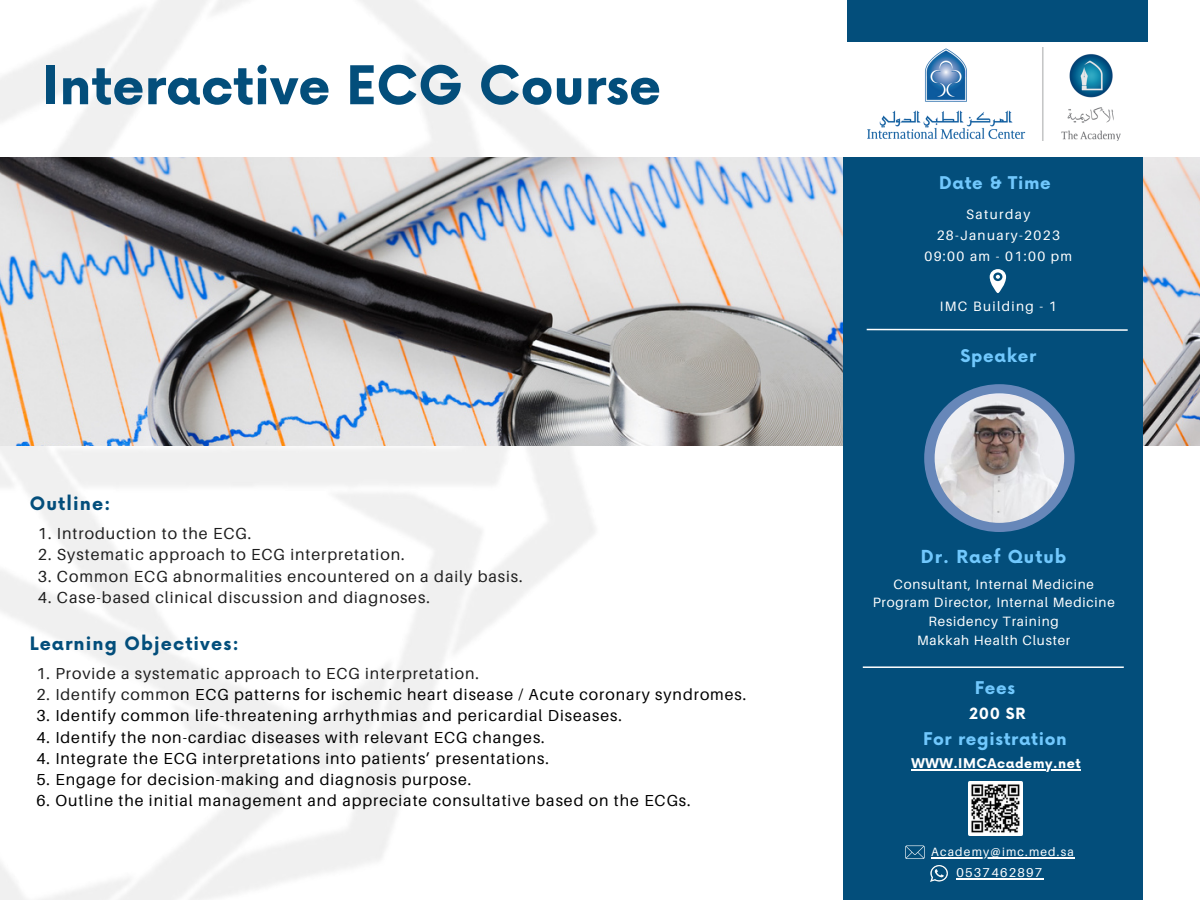
<style>
.page{position:relative;width:1200px;height:900px;background:#fff}
.page>*{position:absolute;margin:0;border:0;box-sizing:border-box;transform-origin:0 0}
.t1{font:700 52px "Now";color:#034e7b}
.t2{font:700 18px "Now";letter-spacing:.06em;color:#034e7b}
.t3{font:700 17.6px "Now";letter-spacing:.06em;color:#71c8fd}
.t4{font:700 17.2px "Now";letter-spacing:.04em;color:#71c8fd}
.t5{font:16px "Aileron";letter-spacing:.06em;color:#000}
.t6{font:16px "Aileron";letter-spacing:.06em;color:#1e1e1e}
.t7{font:700 15.2px "Now";color:#fff}
.t8{font:13.6px/18.8px "Aileron";letter-spacing:.06em;color:#fff;text-align:center}
.t9{font:13.6px/21px "Aileron";letter-spacing:.1em;color:#fff;text-align:center}
.t10{font:700 13.2px "Now";letter-spacing:.04em;color:#fff}
.t11{font:12.8px "Aileron";letter-spacing:.1em;color:#fff}
.t12{font:12px "Aileron";letter-spacing:.1em;color:#fff}
.s1{color:#1e1e1e}
</style>
<div class="page">
<img style="left:1px;top:0;width:633px;height:900px">
<img style="left:0;top:157px;width:1200px;height:288px">
<div style="left:843px;top:157px;width:300px;height:742px;background:#034e7b"></div>
<div style="left:847px;top:0;width:300px;height:41px;background:#034e7b"></div>
<hr style="left:867px;top:329px;width:261px;height:2px;background:#fff">
<hr style="left:863px;top:666px;width:261px;height:2px;background:#fff">
<img style="left:867px;top:47px;width:254px;height:93px">
<div style="left:924px;top:384px;width:151px;height:148px;background:#6787b9;border-radius:50%"></div>
<img style="left:935px;top:393px;width:129px;height:130px;border-radius:50%">
<svg style="left:990px;top:269px;width:16px;height:24px"></svg>
<img style="left:931px;top:865px;width:16px;height:17px">
<svg style="left:905px;top:846px;width:20px;height:13px"></svg>
<img style="left:969px;top:782px;width:54px;height:54px">
<hr style="left:931px;top:857px;width:144px;height:1px;background:#fff">
<hr style="left:911px;top:769px;width:170px;height:2px;background:#fff">
<hr style="left:956px;top:878px;width:88px;height:1px;background:#fff">
<h1 class="t1" style="left:42px;top:57px;width:620px">Interactive ECG Course</h1>
<p class="t2" style="left:30px;top:494px;width:82px">Outline:</p>
<p class="t6" style="left:38px;top:524px;width:215px">1. Introduction to the ECG.</p>
<p class="t6" style="left:38px;top:545px;width:368px">2. Systematic approach to ECG interpretation.</p>
<p class="t6" style="left:38px;top:566px;width:486px">3. Common ECG abnormalities encountered on a daily basis.</p>
<p class="t6" style="left:38px;top:588px;width:394px">4. Case-based clinical discussion and diagnoses.</p>
<p class="t2" style="left:30px;top:634px;width:211px">Learning Objectives:</p>
<p class="t6" style="left:36px;top:663px;width:444px">1. Provide a systematic approach to ECG interpretation.</p>
<p class="t5" style="left:36px;top:685px;width:711px"><span class="s1">2. Identify commo</span>n ECG patterns for ischemic heart disease / Acute coronary syndromes.</p>
<p class="t5" style="left:36px;top:706px;width:587px">3. Identify common life-threatening arrhythmias and pericardial Diseases.</p>
<p class="t5" style="left:36px;top:727px;width:510px">4. Identify the non-cardiac diseases with relevant ECG changes.</p>
<p class="t5" style="left:36px;top:748px;width:514px">4. Integrate the ECG interpretations into patients’ presentations.</p>
<p class="t5" style="left:36px;top:769px;width:437px">5. Engage for decision-making and diagnosis purpose.</p>
<p class="t5" style="left:36px;top:791px;width:656px">6. Outline the initial management and appreciate consultative based on the ECGs.</p>
<p class="t4" style="left:939px;top:174px;width:113px">Date &amp; Time</p>
<p class="t9" style="left:924px;top:203px;width:149px">Saturday<br>28-January-2023<br>09:00 am - 01:00 pm</p>
<p class="t9" style="left:940px;top:296px;width:118px">IMC Building - 1</p>
<p class="t4" style="left:960px;top:346px;width:77px">Speaker</p>
<p class="t3" style="left:921px;top:547px;width:147px">Dr. Raef Qutub</p>
<p class="t8" style="left:873px;top:574px;width:244px">Consultant, Internal Medicine<br>Program Director, Internal Medicine<br>Residency Training<br>Makkah Health Cluster</p>
<p class="t4" style="left:975px;top:679px;width:42px">Fees</p>
<p class="t7" style="left:970px;top:705px;width:57px">200 SR</p>
<p class="t4" style="left:923px;top:730px;width:145px">For registration</p>
<p class="t10" style="left:911px;top:756px;width:171px">WWW.IMCAcademy.net</p>
<p class="t12" style="left:931px;top:845px;width:144px">Academy@imc.med.sa</p>
<p class="t11" style="left:956px;top:865px;width:87px">0537462897</p>
</div>
